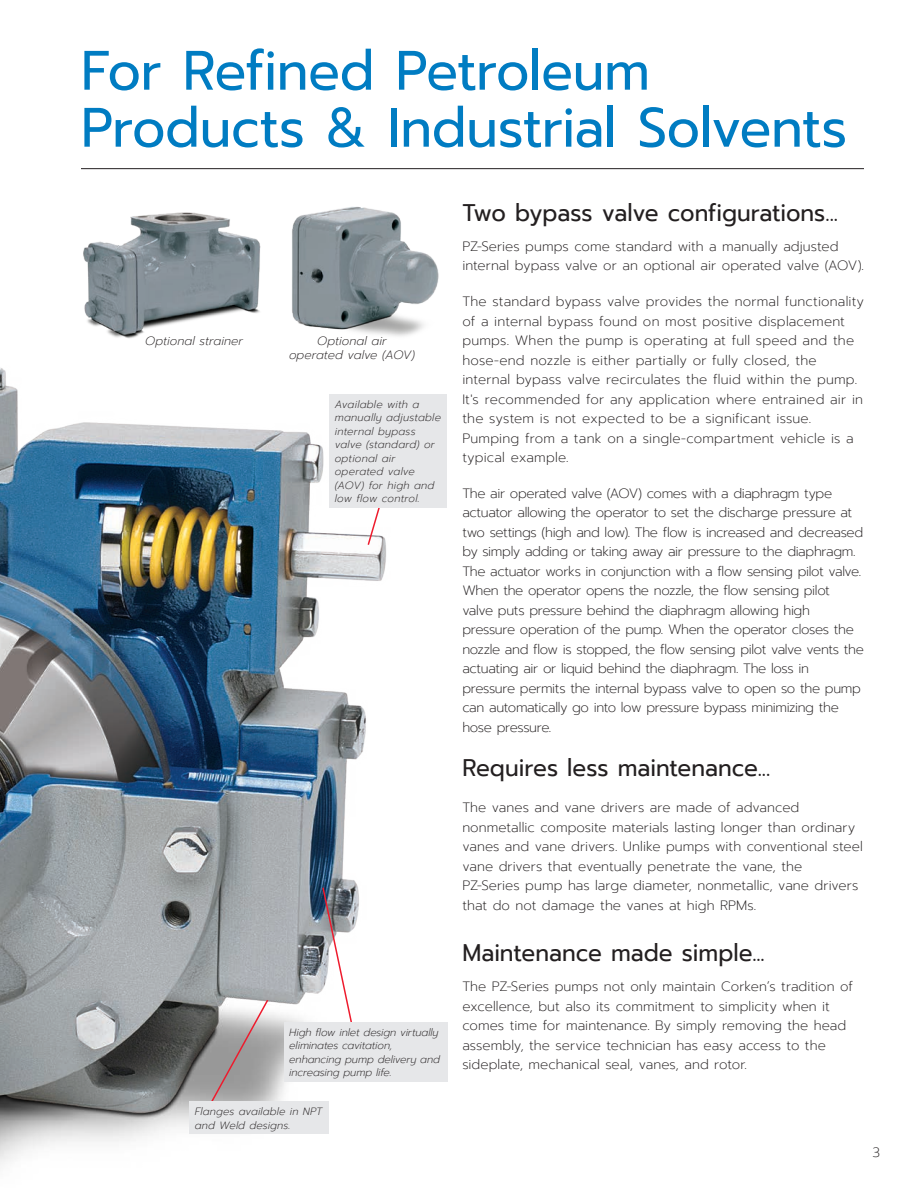
<style>
.page{position:relative;width:918px;height:1188px;background:#fff}
.page>*{position:absolute;margin:0;border:0;box-sizing:border-box;transform-origin:0 0}
.Page_Head{font:55.5px/57px "Prompt";letter-spacing:-.01em;color:#007cc2;scale:.95 1}
.Body_Heading{font:24px "Prompt";letter-spacing:-.005em;color:#231f20;scale:.95 1}
.Body{font:24px "Prompt";letter-spacing:-.005em;color:#231f20;scale:.95 1}
.Body-2{font:200 13.5px/19.5px "Prompt";letter-spacing:-.005em;color:#231f20}
.Body-3{font:200 13.5px/19.5px "Prompt";letter-spacing:-.03em;color:#231f20}
.Captions{font:italic 200 12px/13.5px "Prompt";color:#231f20;text-align:center}
.Callouts{font:italic 200 10.5px/13.5px "Prompt";letter-spacing:.005em;color:#231f20}
.Callouts-2{font:italic 200 10.5px/13.5px "Prompt";letter-spacing:.025em;color:#231f20}
</style>
<div class="page">
<hr style="left:81px;top:168px;width:783px;height:1px;background:#231f20">
<img style="left:0;top:368px;width:386px;height:797px">
<img style="left:292px;top:207px;width:147px;height:129px">
<img style="left:83px;top:212px;width:178px;height:127px">
<svg style="left:321px;top:886px;width:33px;height:136px"></svg>
<svg style="left:366px;top:508px;width:20px;height:39px"></svg>
<svg style="left:210px;top:998px;width:60px;height:104px;background:#afa9aa"></svg>
<div style="left:189px;top:1102px;width:140px;height:32px;background:#e6e7e9"></div>
<div style="left:284px;top:1022px;width:163px;height:60px;background:#e6e7e9"></div>
<div style="left:329px;top:394px;width:118px;height:114px;background:#e6e7e9"></div>
<p class="Page_Head" style="left:81px;top:42px;width:808px">For Refined Petroleum<br>Products &amp; Industrial Solvents</p>
<p class="Captions" style="left:145px;top:334px;width:100px">Optional strainer</p>
<p class="Captions" style="left:289px;top:334px;width:127px">Optional air operated valve (AOV)</p>
<p class="Callouts-2" style="left:335px;top:397px;width:108px">Available with a manually adjustable internal bypass valve (standard) or optional air operated valve (AOV) for high and low flow control.</p>
<p class="Callouts" style="left:289px;top:1025px;width:152px">High flow inlet design virtually eliminates cavitation, enhancing pump delivery and increasing pump life.</p>
<p class="Callouts" style="left:195px;top:1105px;width:129px">Flanges available in NPT and Weld designs.</p>
<p class="Body_Heading" style="left:462px;top:195px;width:397px">Two bypass valve configurations...</p>
<p class="Body-2" style="left:462px;top:236px;width:403px">PZ-Series pumps come standard with a manually adjusted internal bypass valve or an optional air operated valve (AOV).</p>
<p class="Body-2" style="left:462px;top:292px;width:403px">The standard bypass valve provides the normal functionality of a internal bypass found on most positive displacement pumps. When the pump is operating at full speed and the hose-end nozzle is either partially or fully closed, the internal bypass valve recirculates the fluid within the pump.<br>It's recommended for any application where entrained air in the system is not expected to be a significant issue.<br>Pumping from a tank on a single-compartment vehicle is a typical example.</p>
<p class="Body-3" style="left:462px;top:483px;width:403px">The air operated valve (AOV) comes with a diaphragm type actuator allowing the operator to set the discharge pressure at two settings (high and low). The flow is increased and decreased by simply adding or taking away air pressure to the diaphragm.<br>The actuator works in conjunction with a flow sensing pilot valve.<br>When the operator opens the nozzle, the flow sensing pilot valve puts pressure behind the diaphragm allowing high pressure operation of the pump. When the operator closes the nozzle and flow is stopped, the flow sensing pilot valve vents the actuating air or liquid behind the diaphragm. The loss in pressure permits the internal bypass valve to open so the pump can automatically go into low pressure bypass minimizing the hose pressure.</p>
<p class="Body" style="left:462px;top:751px;width:326px">Requires less maintenance...</p>
<p class="Body-2" style="left:462px;top:798px;width:402px">The vanes and vane drivers are made of advanced nonmetallic composite materials lasting longer than ordinary vanes and vane drivers. Unlike pumps with conventional steel vane drivers that eventually penetrate the vane, the PZ-Series pump has large diameter, nonmetallic, vane drivers that do not damage the vanes at high RPMs.</p>
<p class="Body_Heading" style="left:462px;top:936px;width:320px">Maintenance made simple...</p>
<p class="Body-2" style="left:462px;top:977px;width:392px">The PZ-Series pumps not only maintain Corken’s tradition of excellence, but also its commitment to simplicity when it comes time for maintenance. By simply removing the head assembly, the service technician has easy access to the sideplate, mechanical seal, vanes, and rotor.</p>
<p class="Body-2" style="left:873px;top:1143px;width:9px">3</p>
</div>
